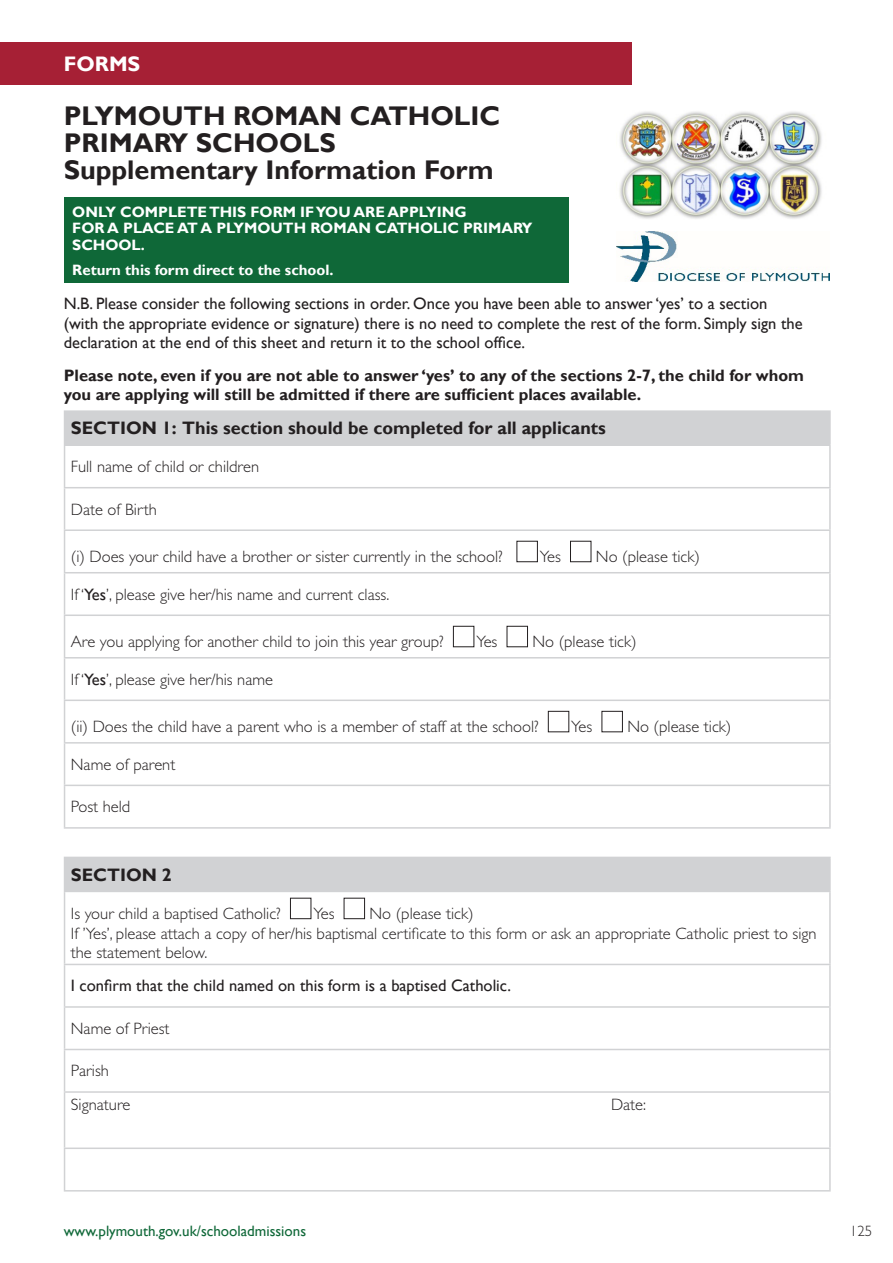
<style>
.page{position:relative;width:893px;height:1263px;background:#fff}
.page>*{position:absolute;margin:0;border:0;box-sizing:border-box;transform-origin:0 0}
._18pt_Header{font:700 27px/27px "Gill Sans";color:#231f20}
.t1{font:700 21px "Gill Sans";color:#fff}
._12pt_Header{font:700 18px "Gill Sans";color:#231f20}
.Main_-_Light{font:300 16.5px/19.5px "Gill Sans Std";color:#231f20}
.Main_-_Regular{font:16.5px/19.5px "Gill Sans";color:#231f20}
.Main_-_Regular-2{font:700 16.5px/19.5px "Gill Sans";color:#231f20}
.Main_-_Light-2{font:16.5px "Gill Sans";color:#231f20}
._12pt_Header-2{font:700 15px/16.5px "Gill Sans";color:#fff}
.t2{font:15px "Gill Sans";color:#0f6838}
.Main_-_Light-3{font:300 15px "Gill Sans Std";color:#231f20}
.s1{font-family:"Gill Sans";font-weight:400}
</style>
<div class="page">
<div style="left:0;top:43px;width:631px;height:42px;background:#a62035"></div>
<div style="left:64px;top:198px;width:504px;height:85px;background:#0f6838"></div>
<div style="left:65px;top:411px;width:765px;height:34px;background:#d1d2d4"></div>
<hr style="left:64px;top:412px;width:1px;height:32px;background:#d1d2d4">
<hr style="left:64px;top:410px;width:767px;height:2px;background:#d1d2d4">
<hr style="left:829px;top:412px;width:2px;height:32px;background:#d1d2d4">
<hr style="left:64px;top:446px;width:1px;height:41px;background:#d1d2d4">
<hr style="left:64px;top:488px;width:1px;height:41px;background:#d1d2d4">
<hr style="left:64px;top:531px;width:1px;height:41px;background:#d1d2d4">
<hr style="left:64px;top:444px;width:767px;height:2px;background:#d1d2d4">
<hr style="left:829px;top:446px;width:2px;height:41px;background:#d1d2d4">
<hr style="left:829px;top:488px;width:2px;height:41px;background:#d1d2d4">
<hr style="left:829px;top:531px;width:2px;height:41px;background:#d1d2d4">
<hr style="left:64px;top:487px;width:767px;height:1px;background:#d1d2d4">
<hr style="left:64px;top:529px;width:767px;height:2px;background:#d1d2d4">
<hr style="left:64px;top:573px;width:1px;height:41px;background:#d1d2d4">
<hr style="left:64px;top:572px;width:767px;height:1px;background:#d1d2d4">
<hr style="left:829px;top:573px;width:2px;height:41px;background:#d1d2d4">
<hr style="left:64px;top:616px;width:1px;height:41px;background:#d1d2d4">
<hr style="left:64px;top:658px;width:1px;height:41px;background:#d1d2d4">
<hr style="left:64px;top:701px;width:1px;height:41px;background:#d1d2d4">
<hr style="left:64px;top:744px;width:1px;height:41px;background:#d1d2d4">
<hr style="left:64px;top:786px;width:1px;height:41px;background:#d1d2d4">
<hr style="left:64px;top:614px;width:767px;height:2px;background:#d1d2d4">
<hr style="left:829px;top:616px;width:2px;height:41px;background:#d1d2d4">
<hr style="left:829px;top:658px;width:2px;height:41px;background:#d1d2d4">
<hr style="left:829px;top:701px;width:2px;height:41px;background:#d1d2d4">
<hr style="left:829px;top:744px;width:2px;height:41px;background:#d1d2d4">
<hr style="left:829px;top:786px;width:2px;height:41px;background:#d1d2d4">
<hr style="left:64px;top:657px;width:767px;height:1px;background:#d1d2d4">
<hr style="left:64px;top:699px;width:767px;height:2px;background:#d1d2d4">
<hr style="left:64px;top:742px;width:767px;height:2px;background:#d1d2d4">
<hr style="left:64px;top:785px;width:767px;height:1px;background:#d1d2d4">
<hr style="left:64px;top:827px;width:767px;height:2px;background:#d1d2d4">
<div style="left:516px;top:541px;width:22px;height:21px;border:1px solid #231f20"></div>
<div style="left:570px;top:541px;width:21px;height:21px;border:1px solid #231f20"></div>
<div style="left:453px;top:626px;width:21px;height:21px;border:1px solid #231f20"></div>
<div style="left:507px;top:626px;width:21px;height:21px;border:1px solid #231f20"></div>
<div style="left:548px;top:711px;width:21px;height:21px;border:1px solid #231f20"></div>
<div style="left:601px;top:711px;width:22px;height:21px;border:1px solid #231f20"></div>
<div style="left:65px;top:857px;width:765px;height:34px;background:#d1d2d4"></div>
<hr style="left:64px;top:858px;width:1px;height:33px;background:#d1d2d4">
<hr style="left:64px;top:857px;width:767px;height:1px;background:#d1d2d4">
<hr style="left:829px;top:858px;width:2px;height:33px;background:#d1d2d4">
<hr style="left:64px;top:892px;width:1px;height:72px;background:#d1d2d4">
<hr style="left:64px;top:891px;width:767px;height:1px;background:#d1d2d4">
<hr style="left:829px;top:892px;width:2px;height:72px;background:#d1d2d4">
<hr style="left:64px;top:965px;width:1px;height:41px;background:#d1d2d4">
<hr style="left:64px;top:964px;width:767px;height:1px;background:#d1d2d4">
<hr style="left:829px;top:965px;width:2px;height:41px;background:#d1d2d4">
<hr style="left:64px;top:1008px;width:1px;height:41px;background:#d1d2d4">
<hr style="left:64px;top:1050px;width:1px;height:41px;background:#d1d2d4">
<hr style="left:64px;top:1093px;width:1px;height:54px;background:#d1d2d4">
<hr style="left:64px;top:1149px;width:1px;height:41px;background:#d1d2d4">
<hr style="left:64px;top:1006px;width:767px;height:2px;background:#d1d2d4">
<hr style="left:829px;top:1008px;width:2px;height:41px;background:#d1d2d4">
<hr style="left:829px;top:1050px;width:2px;height:41px;background:#d1d2d4">
<hr style="left:829px;top:1093px;width:2px;height:54px;background:#d1d2d4">
<hr style="left:829px;top:1149px;width:2px;height:41px;background:#d1d2d4">
<hr style="left:64px;top:1049px;width:767px;height:1px;background:#d1d2d4">
<hr style="left:64px;top:1091px;width:767px;height:2px;background:#d1d2d4">
<hr style="left:64px;top:1147px;width:767px;height:2px;background:#d1d2d4">
<hr style="left:64px;top:1190px;width:767px;height:1px;background:#d1d2d4">
<div style="left:290px;top:898px;width:21px;height:21px;border:1px solid #231f20"></div>
<div style="left:344px;top:898px;width:21px;height:21px;border:1px solid #231f20"></div>
<img style="left:619px;top:111px;width:203px;height:108px">
<img style="left:616px;top:231px;width:213px;height:51px">
<p class="t1" style="left:64px;top:51px;width:78px">FORMS</p>
<p class="_18pt_Header" style="left:64px;top:103px;width:438px">PLYMOUTH ROMAN CATHOLIC<br>PRIMARY SCHOOLS<br>Supplementary Information Form</p>
<p class="_12pt_Header-2" style="left:72px;top:204px;width:461px">ONLY COMPLETE THIS FORM IF YOU ARE APPLYING<br>FOR A PLACE AT A PLYMOUTH ROMAN CATHOLIC PRIMARY<br>SCHOOL.</p>
<p class="_12pt_Header-2" style="left:72px;top:262px;width:263px">Return this form direct to the school.</p>
<p class="Main_-_Regular" style="left:64px;top:294px;width:740px">N.B. Please consider the following sections in order. Once you have been able to answer ‘yes’ to a section (with the appropriate evidence or signature) there is no need to complete the rest of the form. Simply sign the declaration at the end of this sheet and return it to the school office.</p>
<p class="Main_-_Regular-2" style="left:64px;top:366px;width:742px">Please note, even if you are not able to answer ‘yes’ to any of the sections 2-7, the child for whom you are applying will still be admitted if there are sufficient places available.</p>
<p class="_12pt_Header" style="left:71px;top:417px;width:537px">SECTION 1: This section should be completed for all applicants</p>
<p class="Main_-_Light" style="left:71px;top:457px;width:190px">Full name of child or children</p>
<p class="Main_-_Light" style="left:71px;top:499px;width:87px">Date of Birth</p>
<p class="Main_-_Light" style="left:71px;top:547px;width:433px">(i) Does your child have a brother or sister currently in the school?</p>
<p class="Main_-_Light" style="left:540px;top:547px;width:23px">Yes</p>
<p class="Main_-_Light" style="left:596px;top:547px;width:106px">No (please tick)</p>
<p class="Main_-_Light" style="left:71px;top:585px;width:320px">If ‘<span class="s1">Yes</span>’, please give her/his name and current class.</p>
<p class="Main_-_Light" style="left:71px;top:632px;width:374px">Are you applying for another child to join this year group?</p>
<p class="Main_-_Light" style="left:476px;top:632px;width:23px">Yes</p>
<p class="Main_-_Light" style="left:532px;top:632px;width:106px">No (please tick)</p>
<p class="Main_-_Light" style="left:71px;top:670px;width:204px">If ‘<span class="s1">Yes</span>’, please give her/his name</p>
<p class="Main_-_Light" style="left:71px;top:717px;width:469px">(ii) Does the child have a parent who is a member of staff at the school?</p>
<p class="Main_-_Light" style="left:571px;top:717px;width:23px">Yes</p>
<p class="Main_-_Light" style="left:627px;top:717px;width:106px">No (please tick)</p>
<p class="Main_-_Light" style="left:71px;top:755px;width:106px">Name of parent</p>
<p class="Main_-_Light" style="left:71px;top:797px;width:61px">Post held</p>
<p class="_12pt_Header" style="left:71px;top:864px;width:102px">SECTION 2</p>
<p class="Main_-_Light" style="left:71px;top:904px;width:211px">Is your child a baptised Catholic?</p>
<p class="Main_-_Light" style="left:313px;top:904px;width:23px">Yes</p>
<p class="Main_-_Light" style="left:71px;top:904px;width:747px;text-indent:299px">No (please tick)<br>If ’Yes’, please attach a copy of her/his baptismal certificate to this form or ask an appropriate Catholic priest to sign the statement below.</p>
<p class="Main_-_Light-2" style="left:71px;top:976px;width:442px">I confirm that the child named on this form is a baptised Catholic.</p>
<p class="Main_-_Light" style="left:71px;top:1019px;width:100px">Name of Priest</p>
<p class="Main_-_Light" style="left:71px;top:1061px;width:40px">Parish</p>
<p class="Main_-_Light" style="left:71px;top:1094px;width:61px">Signature</p>
<p class="Main_-_Light" style="left:611px;top:1094px;width:37px">Date:</p>
<p class="t2" style="left:64px;top:1222px;width:244px">www.plymouth.gov.uk/schooladmissions</p>
<p class="Main_-_Light-3" style="left:850px;top:1223px;width:24px">125</p>
</div>
